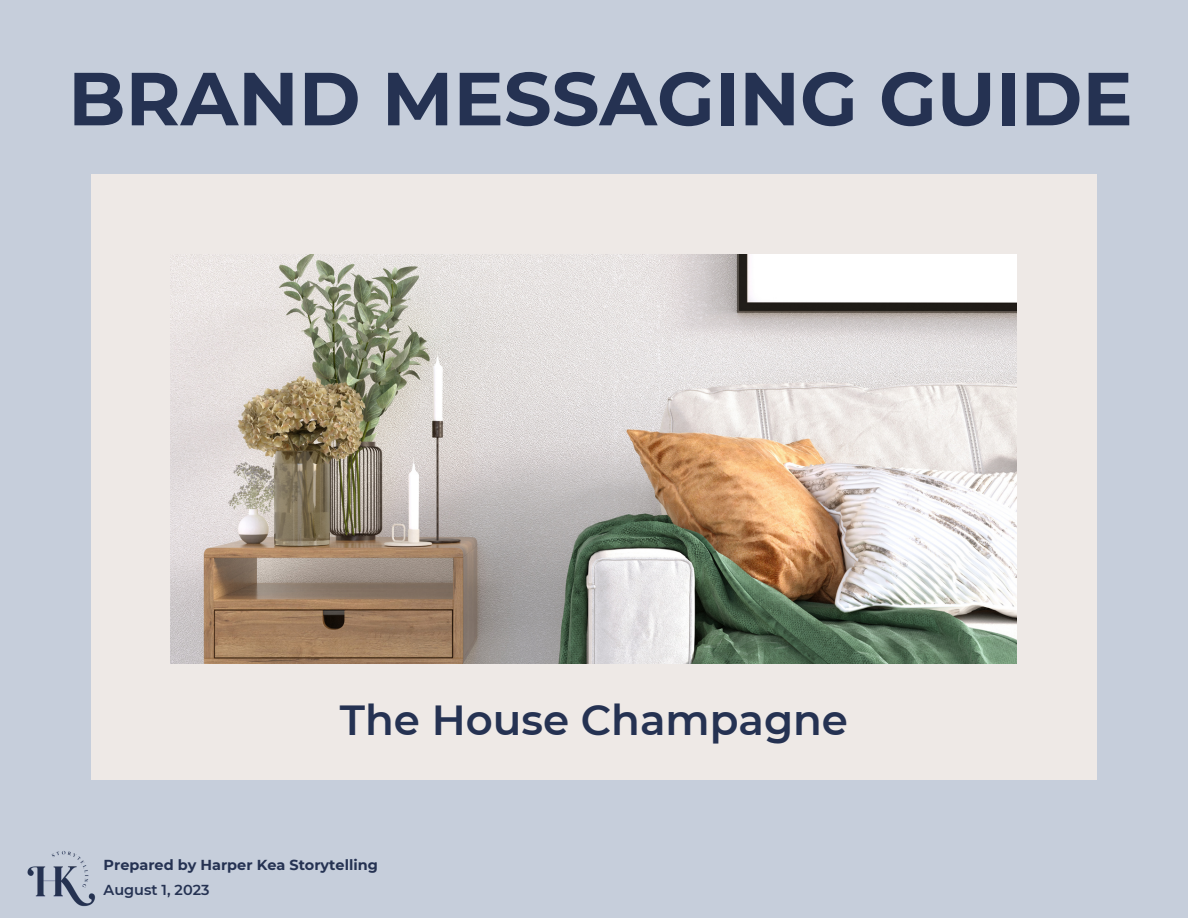
<style>
.page{position:relative;width:1188px;height:918px;background:#c6cedb}
.page>*{position:absolute;margin:0;border:0;box-sizing:border-box;transform-origin:0 0}
.t1{font:700 75px "Montserrat";color:#253252}
.t2{font:600 42px "Montserrat";color:#253252}
.t3{font:700 14.4px "Montserrat";color:#253252}
.t4{font:600 14.4px "Montserrat";color:#253252}
</style>
<div class="page">
<div style="left:91px;top:174px;width:1006px;height:606px;background:#eee9e6"></div>
<img style="left:171px;top:254px;width:846px;height:410px">
<img style="left:27px;top:851px;width:69px;height:56px">
<p class="t1" style="left:68px;top:53px;width:1066px">BRAND MESSAGING GUIDE</p>
<p class="t2" style="left:340px;top:694px;width:510px">The House Champagne</p>
<p class="t3" style="left:104px;top:856px;width:276px">Prepared by Harper Kea Storytelling</p>
<p class="t4" style="left:104px;top:881px;width:108px">August 1, 2023</p>
</div>
